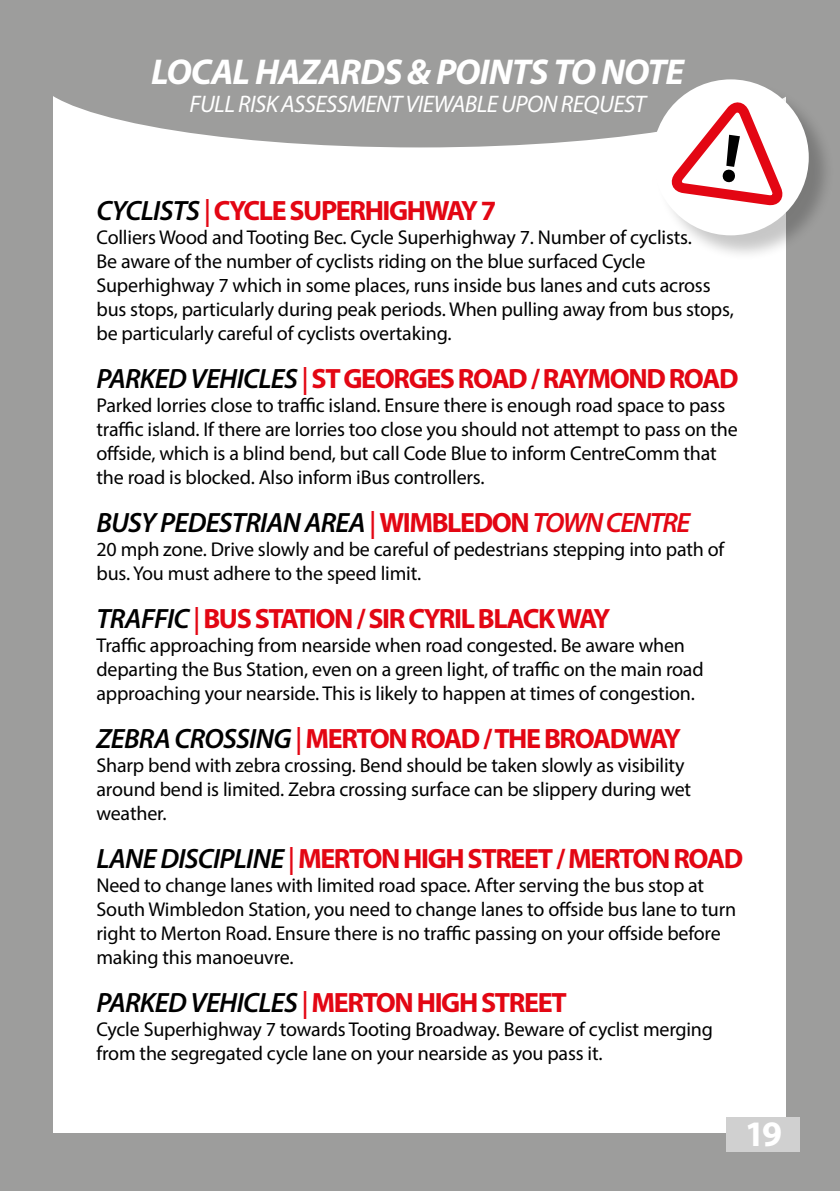
<style>
.page{position:relative;width:840px;height:1191px;background:#fff}
.page>*{position:absolute;margin:0;border:0;box-sizing:border-box;transform-origin:0 0}
.t1{font:italic 700 36px "Myriad Pro";letter-spacing:-.025em;color:#fff}
.t2{font:700 36px "Myriad Pro";color:#fff}
.t3{font:700 28px "Myriad Pro";letter-spacing:-.05em;color:#e30613}
.t4{font:italic 600 28px "Myriad Pro";letter-spacing:-.025em;color:#000}
.t5{font:italic 24px "Myriad Pro";letter-spacing:-.025em;color:#fff}
.t6{font:20px/24px "Myriad Pro";letter-spacing:-.01em;color:#000}
.s1{font-weight:600;font-style:italic;color:#000}
.s2{font-weight:600;font-style:italic}
.s3{color:#e30613}
.s4{font-weight:700;font-style:normal;color:#e30613}
</style>
<div class="page">
<div style="left:0;top:0;width:839px;height:1191px;background:#9d9d9c"></div>
<div style="left:54px;top:58px;width:731px;height:1074px;background:#fff"></div>
<div style="left:35px;top:0;width:769px;height:147px;background:#9d9d9c;border-radius:50%"></div>
<div style="left:726px;top:1117px;width:73px;height:34px;background:#d0d0d0"></div>
<div style="left:654px;top:82px;width:180px;height:180px;background:#000;opacity:.22"></div>
<div style="left:652px;top:79px;width:156px;height:156px;background:#fff;border-radius:50%"></div>
<svg style="left:660px;top:100px;width:126px;height:112px"></svg>
<h1 class="t1" style="left:151px;top:48px;width:534px">LOCAL HAZARDS &amp; POINTS TO NOTE</h1>
<p class="t5" style="left:189px;top:89px;width:458px">FULL RISK ASSESSMENT VIEWABLE UPON REQUEST</p>
<h2 class="t3" style="left:96px;top:192px;width:401px"><span class="s1">CYCLISTS</span> <span class="s2">|</span> CYCLE SUPERHIGHWAY 7</h2>
<p class="t6" style="left:96px;top:224px;width:638px">Colliers Wood and Tooting Bec. Cycle Superhighway 7. Number of cyclists.<br>Be aware of the number of cyclists riding on the blue surfaced Cycle Superhighway 7 which in some places, runs inside bus lanes and cuts across bus stops, particularly during peak periods. When pulling away from bus stops, be particularly careful of cyclists overtaking.</p>
<h2 class="t3" style="left:96px;top:360px;width:643px"><span class="s1">PARKED VEHICLES</span> <span class="s2">|</span> ST GEORGES ROAD / RAYMOND ROAD</h2>
<p class="t6" style="left:96px;top:392px;width:642px">Parked lorries close to traffic island. Ensure there is enough road space to pass traffic island. If there are lorries too close you should not attempt to pass on the offside, which is a blind bend, but call Code Blue to inform CentreComm that the road is blocked. Also inform iBus controllers.</p>
<h2 class="t4" style="left:96px;top:504px;width:595px">BUSY PEDESTRIAN AREA <span class="s3">|</span> <span class="s4">WIMBLEDON</span> <span class="s3">TOWN CENTRE</span></h2>
<p class="t6" style="left:96px;top:536px;width:629px">20 mph zone. Drive slowly and be careful of pedestrians stepping into path of bus. You must adhere to the speed limit.</p>
<h2 class="t3" style="left:96px;top:600px;width:515px"><span class="s1">TRAFFIC</span> <span class="s2">|</span> BUS STATION / SIR CYRIL BLACK WAY</h2>
<p class="t6" style="left:96px;top:632px;width:608px">Traffic approaching from nearside when road congested. Be aware when departing the Bus Station, even on a green light, of traffic on the main road approaching your nearside. This is likely to happen at times of congestion.</p>
<h2 class="t3" style="left:96px;top:720px;width:585px"><span class="s1">ZEBRA CROSSING</span> <span class="s2">|</span> MERTON ROAD / THE BROADWAY</h2>
<p class="t6" style="left:96px;top:752px;width:595px">Sharp bend with zebra crossing. Bend should be taken slowly as visibility around bend is limited. Zebra crossing surface can be slippery during wet weather.</p>
<h2 class="t3" style="left:96px;top:840px;width:647px"><span class="s1">LANE DISCIPLINE</span> <span class="s2">|</span> MERTON HIGH STREET / MERTON ROAD</h2>
<p class="t6" style="left:96px;top:872px;width:641px">Need to change lanes with limited road space. After serving the bus stop at South Wimbledon Station, you need to change lanes to offside bus lane to turn right to Merton Road. Ensure there is no traffic passing on your offside before making this manoeuvre.</p>
<h2 class="t3" style="left:96px;top:984px;width:471px"><span class="s1">PARKED VEHICLES</span> <span class="s2">|</span> MERTON HIGH STREET</h2>
<p class="t6" style="left:96px;top:1016px;width:617px">Cycle Superhighway 7 towards Tooting Broadway. Beware of cyclist merging from the segregated cycle lane on your nearside as you pass it.</p>
<h1 class="t2" style="left:744px;top:1110px;width:39px">19</h1>
</div>
